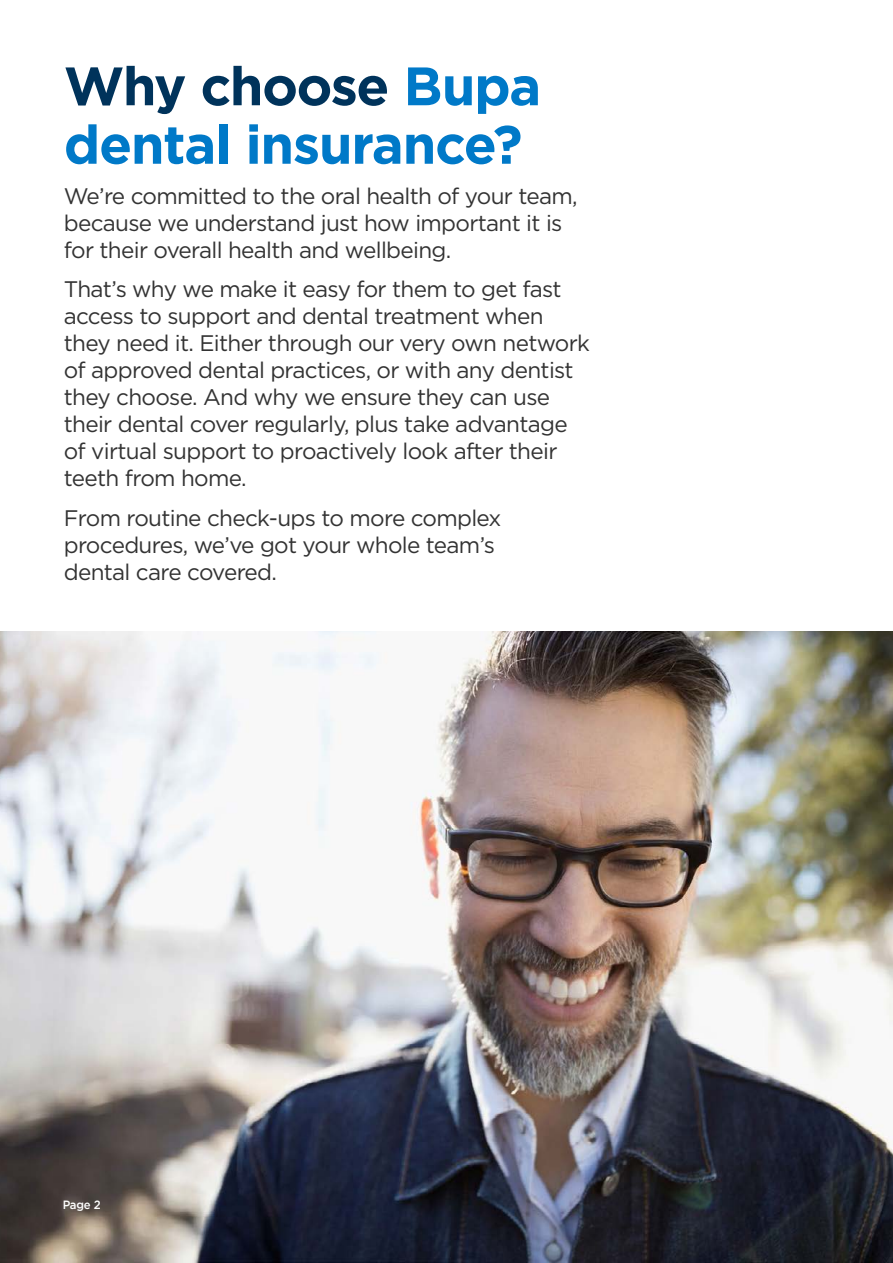
<style>
.page{position:relative;width:893px;height:1263px;background:#fff}
.page>*{position:absolute;margin:0;border:0;box-sizing:border-box;transform-origin:0 0}
.t1{font:700 54px/58.5px "Gotham";letter-spacing:-.025em;color:#0079c8}
.t2{font:22.5px/27px "Gotham";letter-spacing:-.03em;color:#333}
.t3{font:500 12px "Gotham";color:#fff;scale:.95 1}
.s1{color:#00335b}
</style>
<div class="page">
<img style="left:0;top:631px;width:893px;height:632px">
<h1 class="t1" style="left:64px;top:56px;width:479px"><span class="s1">Why choose</span> Bupa dental insurance?</h1>
<p class="t2" style="left:64px;top:182px;width:515px">We’re committed to the oral health of your team, because we understand just how important it is for their overall health and wellbeing.</p>
<p class="t2" style="left:64px;top:275px;width:528px">That’s why we make it easy for them to get fast access to support and dental treatment when they need it. Either through our very own network of approved dental practices, or with any dentist they choose. And why we ensure they can use their dental cover regularly, plus take advantage of virtual support to proactively look after their teeth from home.</p>
<p class="t2" style="left:64px;top:504px;width:439px">From routine check-ups to more complex procedures, we’ve got your whole team’s dental care covered.</p>
<p class="t3" style="left:63px;top:1198px;width:41px">Page 2</p>
</div>
